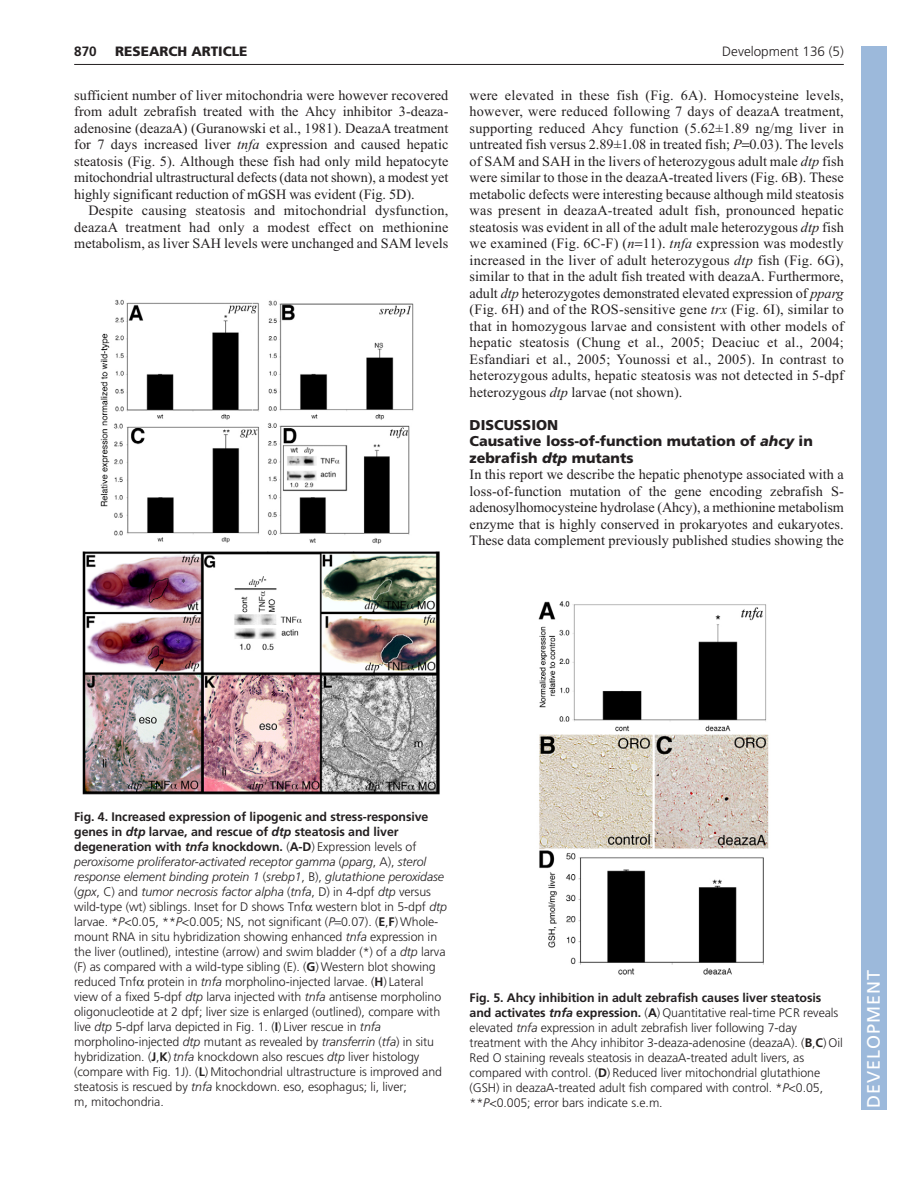
<style>
.page{position:relative;width:918px;height:1188px;background:#fff}
.page>*{position:absolute;margin:0;border:0;box-sizing:border-box;transform-origin:0 0}
.t1{font:18px "Frutiger LT Std";letter-spacing:.055em;color:#fff}
.t2{font:14.25px/16.5px "Times New Roman";letter-spacing:.005em;color:#231f20;text-align:justify}
.t3{font:900 14.25px/16.5px "Frutiger LT Std";color:#231f20}
.t4{font:300 13.5px "Frutiger LT Std";color:#231f20}
.t5{font:900 13.5px "Frutiger LT Std";color:#231f20}
.t6{font:700 13.5px "Frutiger LT Std";color:#231f20}
.t7{font:300 12.3px/15px "Frutiger LT Std";letter-spacing:-.005em;color:#231f20}
.s1{font-style:italic}
.s2{font-weight:700}
.s3{font-weight:700;font-style:italic}
</style>
<div class="page">
<hr style="left:74px;top:64px;width:770px;height:1px;background:#231f20">
<img style="left:82px;top:299px;width:358px;height:496px">
<img style="left:538px;top:601px;width:231px;height:374px">
<div style="left:861px;top:46px;width:25px;height:1064px;background:#9cb9db"></div>
<p class="t5" style="left:115px;top:46px;width:134px">RESEARCH ARTICLE</p>
<p class="t4" style="left:722px;top:46px;width:123px">Development 136 (5)</p>
<p class="t6" style="left:74px;top:46px;width:24px">870</p>
<p class="t2" style="left:74px;top:88px;width:376px">sufficient number of liver mitochondria were however recovered from adult zebrafish treated with the Ahcy inhibitor 3-deaza&shy;adenosine (deazaA) (Guranowski et al., 1981). DeazaA treatment for 7 days increased liver <span class="s1">tnfa</span> expression and caused hepatic steatosis (Fig. 5). Although these fish had only mild hepatocyte mitochondrial ultrastructural defects (data not shown), a modest yet highly significant reduction of mGSH was evident (Fig. 5D).</p>
<p class="t2" style="left:74px;top:204px;width:376px;text-indent:14px">Despite causing steatosis and mitochondrial dysfunction, deazaA treatment had only a modest effect on methionine metabolism, as liver SAH levels were unchanged and SAM levels</p>
<p class="t2" style="left:470px;top:88px;width:376px">were elevated in these fish (Fig. 6A). Homocysteine levels, however, were reduced following 7 days of deazaA treatment, supporting reduced Ahcy function (5.62±1.89 ng/mg liver in untreated fish versus 2.89±1.08 in treated fish; <span class="s1">P</span> 0.03). The levels of SAM and SAH in the livers of heterozygous adult male <span class="s1">dtp</span> fish were similar to those in the deazaA-treated livers (Fig. 6B). These metabolic defects were interesting because although mild steatosis was present in deazaA-treated adult fish, pronounced hepatic steatosis was evident in all of the adult male heterozygous <span class="s1">dtp</span> fish we examined (Fig. 6C-F) (<span class="s1">n</span> 11). <span class="s1">tnfa</span> expression was modestly increased in the liver of adult heterozygous <span class="s1">dtp</span> fish (Fig. 6G), similar to that in the adult fish treated with deazaA. Furthermore, adult <span class="s1">dtp</span> heterozygotes demonstrated elevated expression of <span class="s1">pparg </span>(Fig. 6H) and of the ROS-sensitive gene <span class="s1">trx</span> (Fig. 6I), similar to that in homozygous larvae and consistent with other models of hepatic steatosis (Chung et al., 2005; Deaciuc et al., 2004; Esfandiari et al., 2005; Younossi et al., 2005). In contrast to heterozygous adults, hepatic steatosis was not detected in 5-dpf heterozygous <span class="s1">dtp</span> larvae (not shown).</p>
<p class="t3" style="left:470px;top:418px;width:345px">DISCUSSION<br>Causative loss-of-function mutation of <span class="s1">ahcy</span> in zebrafish <span class="s1">dtp</span> mutants</p>
<p class="t2" style="left:470px;top:468px;width:376px">In this report we describe the hepatic phenotype associated with a loss-of-function mutation of the gene encoding zebrafish S&shy;adenosylhomocysteine hydrolase (Ahcy), a methionine metabolism enzyme that is highly conserved in prokaryotes and eukaryotes.<br>These data complement previously published studies showing the</p>
<p class="t7" style="left:74px;top:811px;width:374px"><span class="s2">Fig. 4. Increased expression of lipogenic and stress-responsive genes in</span> <span class="s3">dtp</span> <span class="s2">larvae, and rescue of</span> <span class="s3">dtp</span> <span class="s2">steatosis and liver degeneration with</span> <span class="s3">tnfa</span> <span class="s2">knockdown.</span> (<span class="s2">A-D</span>) Expression levels of <span class="s1">peroxisome proliferator-activated receptor gamma</span> (<span class="s1">pparg</span>, A), <span class="s1">sterol response element binding protein 1</span> (<span class="s1">srebp1</span>, B), <span class="s1">glutathione peroxidase </span>(<span class="s1">gpx</span>, C) and <span class="s1">tumor necrosis factor alpha</span> (<span class="s1">tnfa</span>, D) in 4-dpf <span class="s1">dtp</span> versus wild-type (wt) siblings. Inset for D shows Tnf western blot in 5-dpf <span class="s1">dtp </span>larvae. *<span class="s1">P</span>&lt;0.05, **<span class="s1">P</span>&lt;0.005; NS, not significant (<span class="s1">P</span> 0.07). (<span class="s2">E</span>,<span class="s2">F</span>) Whole&shy;mount RNA in situ hybridization showing enhanced <span class="s1">tnfa</span> expression in the liver (outlined), intestine (arrow) and swim bladder (*) of a <span class="s1">dtp</span> larva (F) as compared with a wild-type sibling (E). (<span class="s2">G</span>) Western blot showing reduced Tnf protein in <span class="s1">tnfa</span> morpholino-injected larvae. (<span class="s2">H</span>) Lateral view of a fixed 5-dpf <span class="s1">dtp</span> larva injected with <span class="s1">tnfa</span> antisense morpholino oligonucleotide at 2 dpf; liver size is enlarged (outlined), compare with live <span class="s1">dtp</span> 5-dpf larva depicted in Fig. 1. (<span class="s2">I</span>) Liver rescue in <span class="s1">tnfa </span>morpholino-injected <span class="s1">dtp</span> mutant as revealed by <span class="s1">transferrin</span> (<span class="s1">tfa</span>) in situ hybridization. (<span class="s2">J</span>,<span class="s2">K</span>) <span class="s1">tnfa</span> knockdown also rescues <span class="s1">dtp</span> liver histology (compare with Fig. 1J). (<span class="s2">L</span>) Mitochondrial ultrastructure is improved and steatosis is rescued by <span class="s1">tnfa</span> knockdown. eso, esophagus; li, liver;<br>m, mitochondria.</p>
<p class="t7" style="left:470px;top:991px;width:375px"><span class="s2">Fig. 5. Ahcy inhibition in adult zebrafish causes liver steatosis and activates</span> <span class="s3">tnfa</span> <span class="s2">expression.</span> (<span class="s2">A</span>) Quantitative real-time PCR reveals elevated <span class="s1">tnfa</span> expression in adult zebrafish liver following 7-day treatment with the Ahcy inhibitor 3-deaza-adenosine (deazaA). (<span class="s2">B</span>,<span class="s2">C</span>) Oil Red O staining reveals steatosis in deazaA-treated adult livers, as compared with control. (<span class="s2">D</span>) Reduced liver mitochondrial glutathione (GSH) in deazaA-treated adult fish compared with control. *<span class="s1">P</span>&lt;0.05, **<span class="s1">P</span>&lt;0.005; error bars indicate s.e.m.</p>
<p class="t1" style="left:863px;top:1108px;width:140px;rotate:-90deg">DEVELOPMENT</p>
</div>
